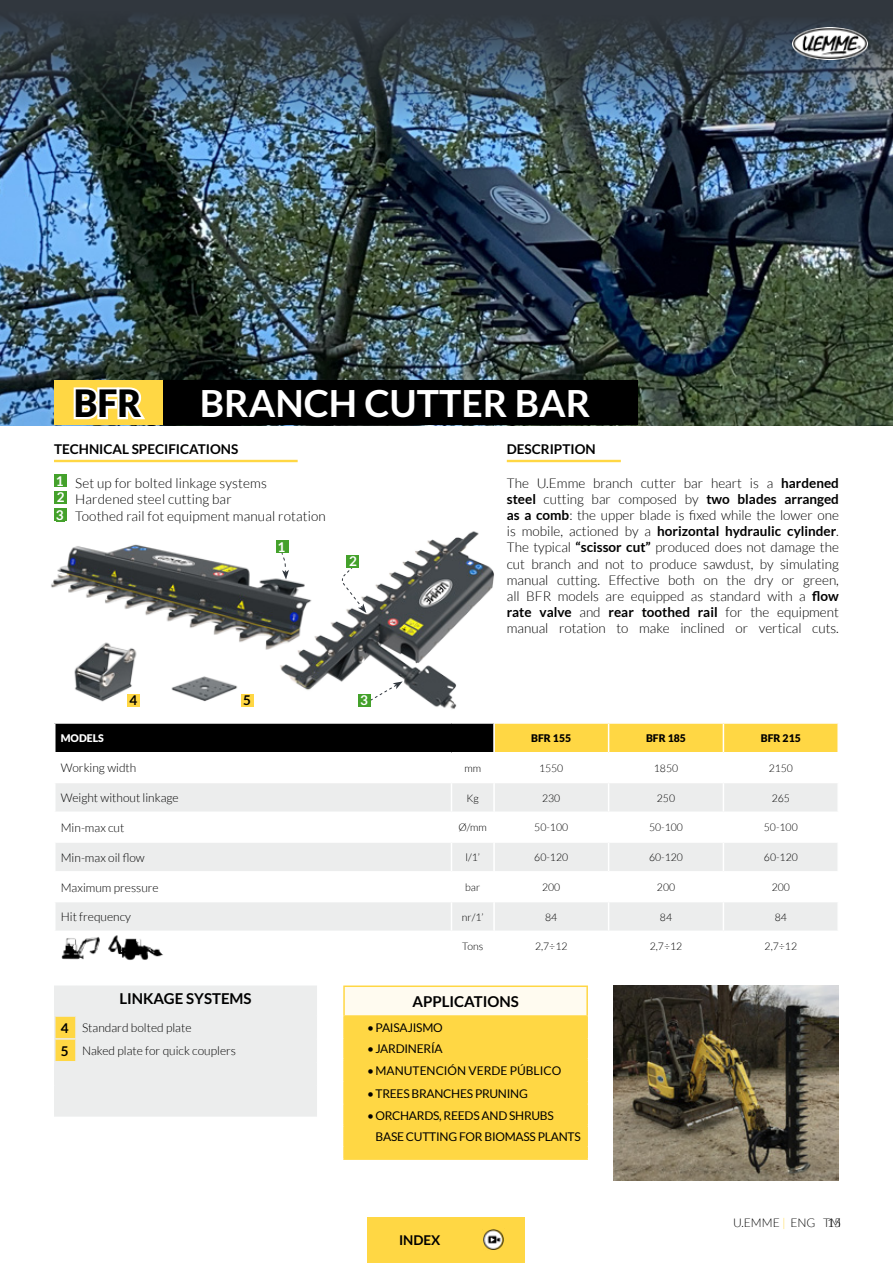
<style>
.page{position:relative;width:893px;height:1263px;background:#fff}
.page>*{position:absolute;margin:0;border:0;box-sizing:border-box;transform-origin:0 0}
.t1{font:700 37.5px "Lato";color:#fff}
.t2{font:900 37.5px "Lato";color:#000;scale:.96 1}
.t3{font:700 15px "Lato";color:#000}
.t4{font:300 13.5px/16.2px "Lato";letter-spacing:.01em;color:#000;text-align:justify}
.t5{font:700 13.5px "Lato";color:#000}
.t6{font:700 13.5px/17.1px "Lato";color:#fff;text-align:justify}
.t7{font:300 12px/22.8px "Lato";color:#000}
.t8{font:12px/21.6px "Lato";letter-spacing:-.02em;color:#000}
.t9{font:12px "Lato";color:#000}
.t10{font:300 10.5px "Lato";color:#000}
.t11{font:900 10.5px "Lato";color:#000}
.t12{font:900 10.5px "Lato";color:#fff}
.s1{font-weight:700}
.s2{font-weight:700;font-size:13.5px}
.s3{color:#ffd744}
</style>
<div class="page">
<img style="left:1px;top:170px;width:892px;height:255px">
<img style="left:0;top:0;width:1px;height:425px">
<div style="left:54px;top:380px;width:110px;height:45px;background:#ffd744"></div>
<svg style="left:73px;top:387px;width:72px;height:33px"></svg>
<hr style="left:507px;top:460px;width:114px;height:2px;background:#ffd744">
<hr style="left:54px;top:460px;width:244px;height:2px;background:#ffd744">
<div style="left:163px;top:380px;width:475px;height:45px;background:#000"></div>
<div style="left:368px;top:1217px;width:157px;height:46px;background:#ffd744"></div>
<img style="left:483px;top:1229px;width:21px;height:21px">
<img style="left:280px;top:531px;width:214px;height:178px">
<img style="left:51px;top:535px;width:266px;height:115px">
<svg style="left:281px;top:552px;width:8px;height:27px"></svg>
<svg style="left:342px;top:567px;width:24px;height:46px"></svg>
<div style="left:276px;top:540px;width:12px;height:13px;background:#44a12b"></div>
<div style="left:54px;top:474px;width:13px;height:13px;background:#44a12b"></div>
<div style="left:54px;top:491px;width:13px;height:13px;background:#44a12b"></div>
<div style="left:54px;top:509px;width:13px;height:12px;background:#44a12b"></div>
<img style="left:70px;top:639px;width:70px;height:63px">
<img style="left:171px;top:676px;width:67px;height:26px">
<div style="left:241px;top:694px;width:13px;height:13px;background:#ffd744"></div>
<div style="left:127px;top:694px;width:13px;height:13px;background:#ffd744"></div>
<div style="left:346px;top:555px;width:13px;height:12px;background:#44a12b"></div>
<svg style="left:369px;top:681px;width:34px;height:20px"></svg>
<div style="left:358px;top:694px;width:13px;height:13px;background:#44a12b"></div>
<svg style="left:495px;top:723px;width:343px;height:208px"></svg>
<img style="left:1px;top:0;width:892px;height:170px">
<img style="left:792px;top:28px;width:75px;height:32px">
<hr style="left:0;top:0;width:1px;height:170px;background:#31373e">
<hr style="left:54px;top:985px;width:22px;height:2px;background:#eceded">
<hr style="left:76px;top:985px;width:241px;height:2px;background:#eceded">
<hr style="left:315px;top:987px;width:2px;height:28px;background:#eceded">
<hr style="left:76px;top:1015px;width:241px;height:2px;background:#eceded">
<hr style="left:315px;top:1017px;width:2px;height:21px;background:#eceded">
<hr style="left:76px;top:1038px;width:241px;height:2px;background:#eceded">
<hr style="left:315px;top:1040px;width:2px;height:21px;background:#eceded">
<hr style="left:76px;top:1061px;width:241px;height:1px;background:#eceded">
<hr style="left:315px;top:1062px;width:2px;height:22px;background:#eceded">
<hr style="left:76px;top:1084px;width:241px;height:1px;background:#eceded">
<hr style="left:315px;top:1085px;width:2px;height:30px;background:#eceded">
<div style="left:54px;top:987px;width:261px;height:129px;background:#eceded"></div>
<hr style="left:76px;top:1115px;width:241px;height:1px;background:#eceded">
<div style="left:344px;top:986px;width:243px;height:30px;background:#fffbf0"></div>
<hr style="left:343px;top:985px;width:245px;height:2px;background:#ffd744">
<hr style="left:343px;top:987px;width:2px;height:28px;background:#ffd744">
<hr style="left:586px;top:987px;width:2px;height:28px;background:#ffd744">
<hr style="left:343px;top:1015px;width:245px;height:2px;background:#ffd744">
<div style="left:343px;top:1016px;width:245px;height:142px;background:#ffd744"></div>
<hr style="left:343px;top:1158px;width:245px;height:2px;background:#ffd744">
<img style="left:613px;top:985px;width:226px;height:195px">
<img style="left:61px;top:937px;width:39px;height:23px">
<img style="left:108px;top:935px;width:55px;height:25px">
<div style="left:55px;top:723px;width:439px;height:30px;background:#000"></div>
<svg style="left:56px;top:783px;width:437px;height:147px;fill:#eceded"></svg>
<hr style="left:54px;top:722px;width:397px;height:2px;background:#fff">
<hr style="left:54px;top:724px;width:2px;height:28px;background:#fff">
<hr style="left:451px;top:722px;width:44px;height:2px;background:#fff">
<hr style="left:493px;top:724px;width:2px;height:28px;background:#fff">
<hr style="left:54px;top:752px;width:397px;height:1px;background:#fff">
<hr style="left:451px;top:752px;width:44px;height:1px;background:#fff">
<hr style="left:54px;top:811px;width:397px;height:2px;background:#fff">
<hr style="left:451px;top:811px;width:44px;height:2px;background:#fff">
<hr style="left:54px;top:841px;width:397px;height:2px;background:#fff">
<hr style="left:451px;top:841px;width:44px;height:2px;background:#fff">
<hr style="left:54px;top:871px;width:397px;height:1px;background:#fff">
<hr style="left:451px;top:871px;width:44px;height:1px;background:#fff">
<hr style="left:54px;top:901px;width:397px;height:1px;background:#fff">
<hr style="left:451px;top:901px;width:44px;height:1px;background:#fff">
<svg style="left:451px;top:783px;width:1px;height:147px"></svg>
<h1 class="t2" style="left:74px;top:381px;width:72px">bFR</h1>
<h1 class="t1" style="left:200px;top:382px;width:392px">BRANCH CUTTER BAR</h1>
<p class="t5" style="left:54px;top:441px;width:186px">TECHNICAL SPECIFICATIONS</p>
<p class="t4" style="left:75px;top:474px;width:252px;text-align:left">Set up for bolted linkage systems<br>Hardened steel cutting bar<br>Toothed rail fot equipment manual rotation</p>
<p class="t6" style="left:56px;top:472px;width:10px">1<br>2<br>3</p>
<p class="t6" style="left:278px;top:538px;width:9px">1</p>
<p class="t6" style="left:349px;top:552px;width:9px">2</p>
<p class="t5" style="left:507px;top:441px;width:90px">DESCRIPTION</p>
<p class="t4" style="left:507px;top:475px;width:334px">The U.Emme branch cutter bar heart is a <span class="s1">hardened steel</span> cutting bar composed by <span class="s1">two blades arranged as a comb</span>: the upper blade is fixed while the lower one is mobile, actioned by a <span class="s1">horizontal hydraulic cylinder</span>.<br>The typical <span class="s1">“scissor cut”</span> produced does not damage the cut branch and not to produce sawdust, by simulating manual cutting. Effective both on the dry or green, all BFR models are equipped as standard with a <span class="s1">flow rate valve</span> and <span class="s1">rear toothed rail</span> for the equipment manual rotation to make inclined or vertical cuts.</p>
<p class="t5" style="left:129px;top:693px;width:9px">4</p>
<p class="t5" style="left:243px;top:693px;width:9px">5</p>
<p class="t6" style="left:360px;top:692px;width:9px">3</p>
<p class="t12" style="left:61px;top:732px;width:45px">MODELS</p>
<p class="t7" style="left:61px;top:757px;width:77px">Working width</p>
<p class="t10" style="left:464px;top:762px;width:18px">mm</p>
<p class="t7" style="left:61px;top:786px;width:119px">Weight without linkage</p>
<p class="t10" style="left:467px;top:792px;width:14px">Kg</p>
<p class="t7" style="left:61px;top:816px;width:65px">Min-max cut</p>
<p class="t10" style="left:458px;top:822px;width:30px">Ø/mm</p>
<p class="t7" style="left:61px;top:846px;width:86px">Min-max oil flow</p>
<p class="t10" style="left:466px;top:852px;width:16px">l/1’</p>
<p class="t7" style="left:61px;top:876px;width:100px">Maximum pressure</p>
<p class="t10" style="left:465px;top:881px;width:17px">bar</p>
<p class="t7" style="left:61px;top:906px;width:72px">Hit frequency</p>
<p class="t10" style="left:462px;top:911px;width:23px">nr/1’</p>
<p class="t10" style="left:462px;top:941px;width:22px">Tons</p>
<p class="t11" style="left:531px;top:732px;width:42px">BFR 155</p>
<p class="t11" style="left:646px;top:732px;width:42px">BFR 185</p>
<p class="t11" style="left:761px;top:732px;width:42px">BFR 215</p>
<p class="t10" style="left:539px;top:762px;width:26px">1550</p>
<p class="t10" style="left:654px;top:762px;width:26px">1850</p>
<p class="t10" style="left:769px;top:762px;width:26px">2150</p>
<p class="t10" style="left:542px;top:792px;width:20px">230</p>
<p class="t10" style="left:657px;top:792px;width:20px">250</p>
<p class="t10" style="left:772px;top:792px;width:20px">265</p>
<p class="t10" style="left:534px;top:822px;width:35px">50-100</p>
<p class="t10" style="left:649px;top:822px;width:35px">50-100</p>
<p class="t10" style="left:764px;top:822px;width:35px">50-100</p>
<p class="t10" style="left:534px;top:852px;width:35px">60-120</p>
<p class="t10" style="left:649px;top:852px;width:35px">60-120</p>
<p class="t10" style="left:764px;top:852px;width:35px">60-120</p>
<p class="t10" style="left:542px;top:881px;width:20px">200</p>
<p class="t10" style="left:657px;top:881px;width:20px">200</p>
<p class="t10" style="left:772px;top:881px;width:20px">200</p>
<p class="t10" style="left:545px;top:911px;width:14px">84</p>
<p class="t10" style="left:660px;top:911px;width:14px">84</p>
<p class="t10" style="left:775px;top:911px;width:14px">84</p>
<p class="t10" style="left:535px;top:941px;width:34px">2,7÷12</p>
<p class="t10" style="left:650px;top:941px;width:34px">2,7÷12</p>
<p class="t10" style="left:765px;top:941px;width:34px">2,7÷12</p>
<p class="t3" style="left:119px;top:990px;width:134px">LINKAGE SYSTEMS</p>
<p class="t7" style="left:61px;top:1016px;width:177px"><span class="s2">4</span> Standard bolted plate<br><span class="s2">5</span> Naked plate for quick couplers</p>
<p class="t3" style="left:412px;top:993px;width:108px">APPLICATIONS</p>
<p class="t8" style="left:367px;top:1016px;width:77px">• PAISAJISMO</p>
<p class="t8" style="left:367px;top:1038px;width:77px">• JARDINERÍA</p>
<p class="t9" style="left:367px;top:1064px;width:196px">• MANUTENCIÓN VERDE PÚBLICO</p>
<p class="t8" style="left:367px;top:1083px;width:162px">• TREES BRANCHES PRUNING</p>
<p class="t8" style="left:376px;top:1104px;width:207px;text-indent:-9px">• ORCHARDS, REEDS AND SHRUBS<br>BASE CUTTING FOR BIOMASS PLANTS</p>
<p class="t5" style="left:399px;top:1232px;width:43px">INDEX</p>
<p class="t7" style="left:733px;top:1211px;width:110px">U.EMME <span class="s3">|</span> ENG 15</p>
<p class="t7" style="left:823px;top:1211px;width:19px">TM</p>
</div>
